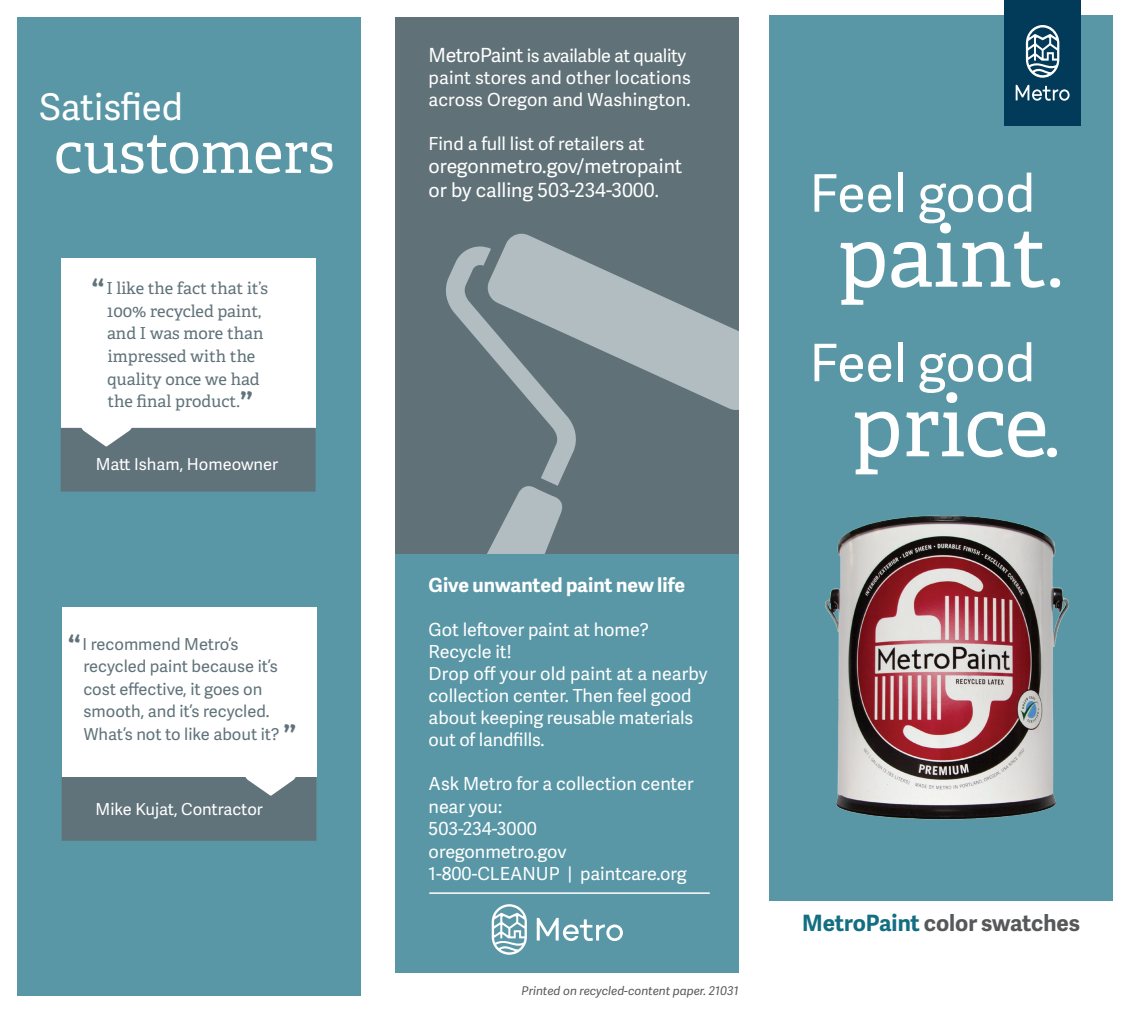
<style>
.page{position:relative;width:1134px;height:1013px;background:#fff}
.page>*{position:absolute;margin:0;border:0;box-sizing:border-box;transform-origin:0 0}
.t1{font:85.2px "Adelle PE";letter-spacing:-.005em;color:#fff}
.t2{font:58.2px "Adelle PE";color:#fff}
.t3{font:51.75px "Adelle Sans";color:#fff}
.t4{font:40.5px "Adelle PE";color:#60727a}
.t5{font:36.75px "Adelle Sans";color:#fff}
.t6{font:700 22.5px "Adelle Sans";color:#57585a}
.t7{font:19.5px/23.4px "Adelle Sans";color:#fff}
.t8{font:700 19.5px "Adelle Sans";color:#fff}
.t9{font:18px/21.9px "Adelle Sans";color:#fff}
.t10{font:16.5px/22.5px "Adelle Sans";color:#60727a}
.t11{font:16.5px/22.5px "Adelle PE";color:#60727a}
.t12{font:16.5px "Adelle Sans";color:#fff}
.t13{font:italic 12px "Adelle Sans";color:#57585a}
.s1{font-size:19.5px}
.s2{font-size:18px}
.s3{font-size:75px}
.s4{color:#146e82}
</style>
<div class="page">
<div style="left:17px;top:17px;width:344px;height:978px;background:#5997a6"></div>
<div style="left:400px;top:17px;width:339px;height:627px;background:#607278"></div>
<svg style="left:446px;top:234px;width:293px;height:320px"></svg>
<div style="left:770px;top:16px;width:343px;height:885px;background:#5997a6"></div>
<div style="left:395px;top:554px;width:344px;height:419px;background:#5997a6"></div>
<img style="left:825px;top:515px;width:244px;height:305px">
<hr style="left:429px;top:892px;width:281px;height:1px;background:#fff">
<div style="left:1004px;top:0;width:77px;height:126px;background:#023b5a"></div>
<svg style="left:1016px;top:85px;width:54px;height:16px"></svg>
<svg style="left:1026px;top:25px;width:33px;height:53px"></svg>
<svg style="left:537px;top:917px;width:86px;height:24px"></svg>
<svg style="left:492px;top:904px;width:35px;height:50px"></svg>
<div style="left:61px;top:258px;width:255px;height:170px;background:#fff"></div>
<div style="left:62px;top:607px;width:254px;height:170px;background:#fff"></div>
<div style="left:61px;top:428px;width:255px;height:63px;background:#60727a"></div>
<div style="left:62px;top:777px;width:254px;height:63px;background:#60727a"></div>
<h3 class="t5" style="left:39px;top:81px;width:145px">Satisfied</h3>
<h2 class="t2" style="left:54px;top:110px;width:282px">customers</h2>
<h3 class="t4" style="left:91px;top:265px;width:15px">“</h3>
<p class="t11" style="left:106px;top:277px;width:163px">I like the fact that it’s<br>100% recycled paint, and I was more than impressed with the quality once we had the final product.</p>
<h3 class="t4" style="left:240px;top:378px;width:15px">”</h3>
<p class="t12" style="left:96px;top:453px;width:184px">Matt Isham, Homeowner</p>
<h3 class="t4" style="left:68px;top:620px;width:15px">“</h3>
<p class="t10" style="left:83px;top:632px;width:199px">I recommend Metro’s recycled paint because it’s cost effective, it goes on smooth, and it’s recycled.<br>What’s not to like about it?</p>
<h3 class="t4" style="left:283px;top:710px;width:15px">”</h3>
<p class="t12" style="left:96px;top:797px;width:169px">Mike Kujat, Contractor</p>
<p class="t9" style="left:429px;top:45px;width:264px"><span class="s1">MetroPaint</span> is available at quality paint stores and other locations across Oregon and Washington.</p>
<p class="t9" style="left:429px;top:132px;width:217px">Find a full list of retailers at</p>
<p class="t7" style="left:429px;top:154px;width:255px">oregonmetro.gov/metropaint or by calling 503-234-3000<span class="s2">.</span></p>
<p class="t8" style="left:429px;top:571px;width:258px">Give unwanted paint new life</p>
<p class="t9" style="left:429px;top:618px;width:280px">Got leftover paint at home?<br>Recycle it!<br>Drop off your old paint at a nearby collection center. Then feel good about keeping reusable materials out of landfills.</p>
<p class="t9" style="left:429px;top:772px;width:267px;line-height:22.5px">Ask Metro for a collection center near you:<br>503-234-3000<br>oregonmetro.gov<br>1-800-CLEANUP | paintcare.org</p>
<p class="t13" style="left:522px;top:982px;width:219px">Printed on recycled-content paper. 21031</p>
<h3 class="t3" style="left:810px;top:156px;width:227px">Feel good</h3>
<h1 class="t1" style="left:837px;top:194px;width:227px">paint<span class="s3">.</span></h1>
<h3 class="t3" style="left:810px;top:326px;width:227px">Feel good</h3>
<h1 class="t1" style="left:851px;top:364px;width:210px">price<span class="s3">.</span></h1>
<p class="t6" style="left:802px;top:906px;width:279px"><span class="s4">MetroPaint</span> color swatches</p>
</div>
